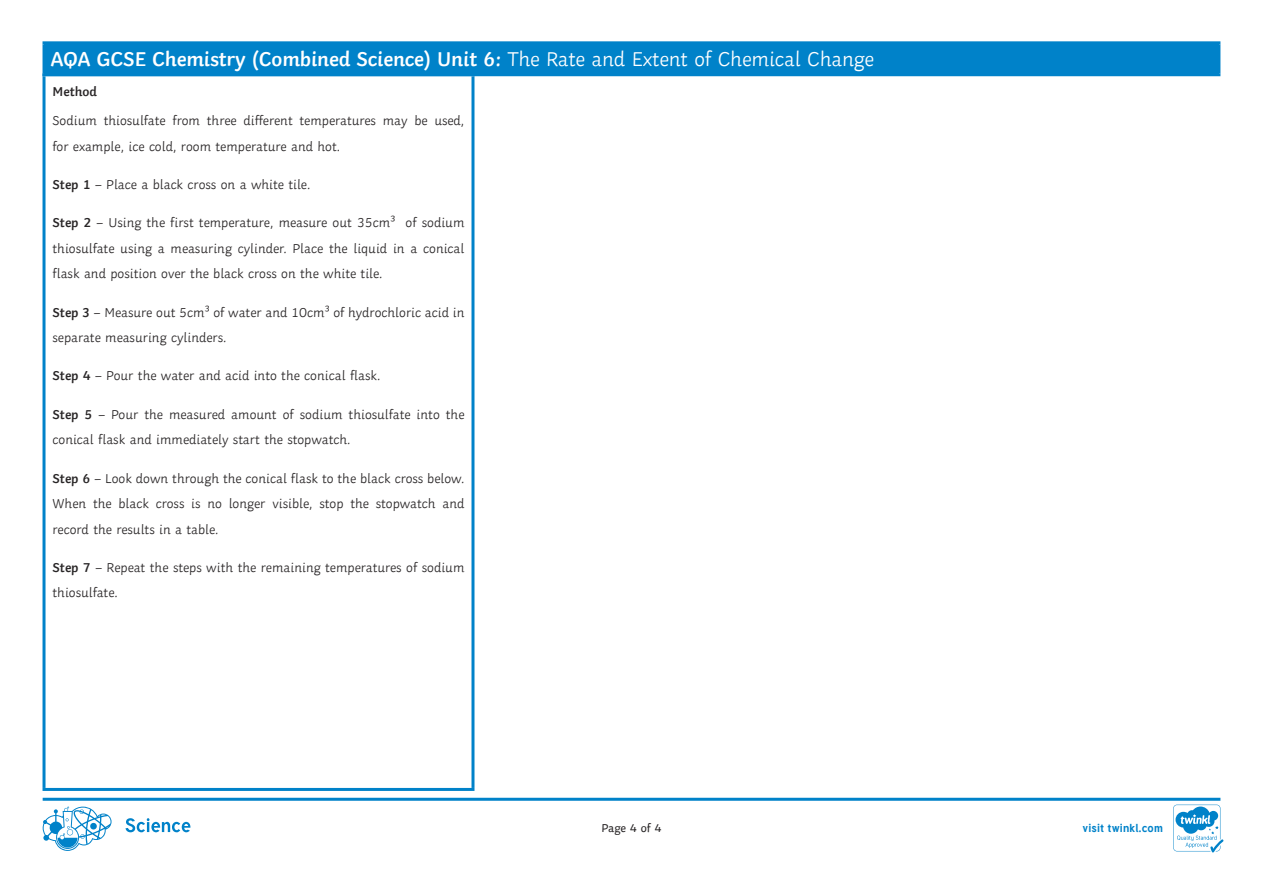
<style>
.page{position:relative;width:1263px;height:893px;background:#fff}
.page>*{position:absolute;margin:0;border:0;box-sizing:border-box;transform-origin:0 0}
.Heading_3{font:600 21px "Twinkl";letter-spacing:-.01em;color:#fff}
.KS3_4_Body_Copy{font:300 13.5px/25.5px "Twinkl";color:#282526}
.KS3_4_Body_Copy-2{font:600 13.5px "Twinkl";color:#282526}
.t1{font:12px "Twinkl";color:#282526}
.t2{font:700 11.4px "Tuffy";letter-spacing:.015em;color:#0082c9}
.s1{font-weight:300}
.s2{font-weight:600}
</style>
<div class="page">
<div style="left:44px;top:43px;width:1175px;height:32px;background:#0082c9"></div>
<hr style="left:43px;top:41px;width:1177px;height:3px;background:#0082c9">
<hr style="left:43px;top:44px;width:3px;height:29px;background:#0082c9">
<hr style="left:1217px;top:44px;width:3px;height:29px;background:#0082c9">
<hr style="left:43px;top:73px;width:1177px;height:3px;background:#0082c9">
<hr style="left:43px;top:76px;width:3px;height:712px;background:#0082c9">
<hr style="left:471px;top:76px;width:3px;height:712px;background:#0082c9">
<hr style="left:43px;top:788px;width:431px;height:3px;background:#0082c9">
<svg style="left:43px;top:798px;width:1180px;height:54px"></svg>
<p class="Heading_3" style="left:50px;top:42px;width:825px">AQA GCSE Chemistry (Combined Science) Unit 6: <span class="s1">The Rate and Extent of Chemical Change</span></p>
<p class="KS3_4_Body_Copy-2" style="left:53px;top:81px;width:46px">Method</p>
<p class="KS3_4_Body_Copy" style="left:53px;top:107px;width:413px">Sodium thiosulfate from three different temperatures may be used, for example, ice cold, room temperature and hot.</p>
<p class="KS3_4_Body_Copy" style="left:53px;top:171px;width:259px"><span class="s2">Step 1</span> – Place a black cross on a white tile.</p>
<p class="KS3_4_Body_Copy" style="left:53px;top:209px;width:413px;text-align:justify"><span class="s2">Step 2</span> – Using the first temperature, measure out 35cm³ of sodium thiosulfate using a measuring cylinder. Place the liquid in a conical flask and position over the black cross on the white tile.</p>
<p class="KS3_4_Body_Copy" style="left:53px;top:298px;width:413px"><span class="s2">Step 3</span> – Measure out 5cm³ of water and 10cm³ of hydrochloric acid in separate measuring cylinders.</p>
<p class="KS3_4_Body_Copy" style="left:53px;top:362px;width:329px"><span class="s2">Step 4</span> – Pour the water and acid into the conical flask.</p>
<p class="KS3_4_Body_Copy" style="left:53px;top:400px;width:413px"><span class="s2">Step 5</span> – Pour the measured amount of sodium thiosulfate into the conical flask and immediately start the stopwatch.</p>
<p class="KS3_4_Body_Copy" style="left:53px;top:464px;width:413px;text-align:justify"><span class="s2">Step 6</span> – Look down through the conical flask to the black cross below.<br>When the black cross is no longer visible, stop the stopwatch and record the results in a table.</p>
<p class="KS3_4_Body_Copy" style="left:53px;top:553px;width:413px"><span class="s2">Step 7</span> – Repeat the steps with the remaining temperatures of sodium thiosulfate.</p>
<p class="t1" style="left:601px;top:819px;width:62px">Page 4 of 4</p>
<p class="t2" style="left:1082px;top:821px;width:82px">visit twinkl.com</p>
</div>
